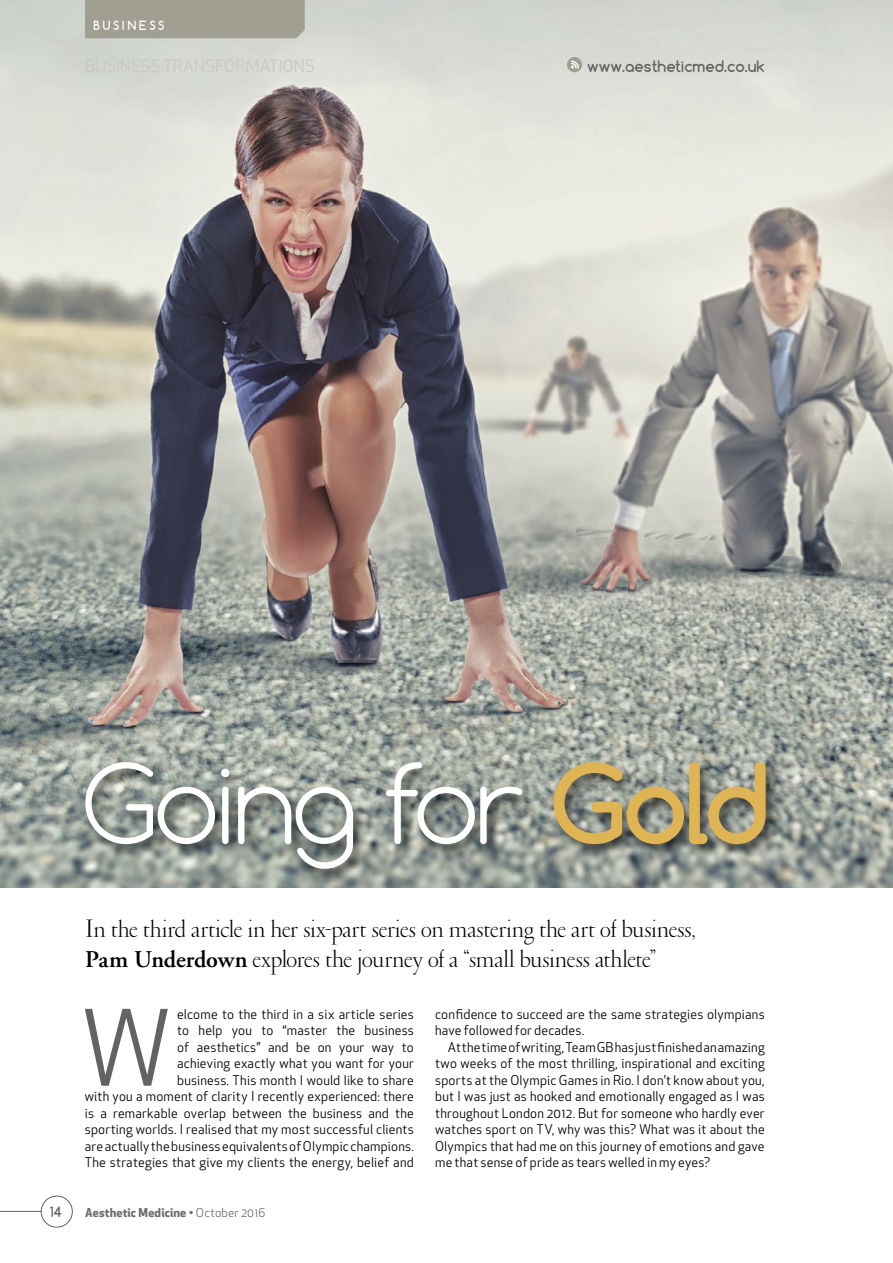
<style>
.page{position:relative;width:893px;height:1263px;background:#fff}
.page>*{position:absolute;margin:0;border:0;box-sizing:border-box;transform-origin:0 0}
.Standard_Headline{font:300 105px "Comfortaa";letter-spacing:-.04em;color:#fff}
.Body_Copy_First_Para{font:101.1px "Apex New";color:#646363}
.Standfirst{font:300 25.5px/30px "Garamond";letter-spacing:-.01em;color:#000}
.t1{font:700 15px "Comfortaa";color:#646363}
.t2{font:700 13.5px "Comfortaa";color:#646363}
.Body_Copy_First_Para-2{font:13.2px/16.5px "Apex New";letter-spacing:.015em;color:#000;text-align:right}
.Body_Copy{font:13.2px/16.5px "Apex New";letter-spacing:.015em;color:#000;text-align:justify}
.t3{font:700 12px "Apex New";letter-spacing:.01em;color:#706f6f}
.Section_Tab_LHP{font:700 12px "Comfortaa";letter-spacing:.225em;color:#fff}
.s1{font-weight:700;color:#dfb454}
.s2{font-family:"Adobe Garamond";font-weight:600;font-size:24px}
.s3{font-weight:400}
</style>
<div class="page">
<img style="left:0;top:0;width:893px;height:887px">
<div style="left:41px;top:1196px;width:32px;height:31px;border:1px solid #646363;border-radius:50%"></div>
<hr style="left:0;top:1211px;width:41px;height:1px;background:#646363">
<div style="left:85px;top:0;width:220px;height:38px;background:#a19f92"></div>
<div style="left:567px;top:57px;width:15px;height:15px;background:#a19f92;border-radius:50%"></div>
<svg style="left:571px;top:61px;width:8px;height:7px"></svg>
<div style="left:83px;top:759px;width:698px;height:125px;background:#000;opacity:.6"></div>
<p class="Section_Tab_LHP" style="left:94px;top:18px;width:72px">BUSINESS</p>
<p class="t1" style="left:587px;top:57px;width:179px">www.aestheticmed.co.uk</p>
<p class="t2" style="left:50px;top:1203px;width:14px">14</p>
<p class="Standard_Headline" style="left:81px;top:737px;width:690px">Going for <span class="s1">Gold</span></p>
<p class="Standfirst" style="left:85px;top:915px;width:612px">In the third article in her six-part series on mastering the art of business,<br><span class="s2">Pam Underdown</span> explores the journey of a “small business athlete”</p>
<p class="Body_Copy_First_Para" style="left:82px;top:984px;width:90px">W</p>
<p class="Body_Copy_First_Para-2" style="left:85px;top:1006px;width:331px">elcome to the third in a six article series<br>to help you to “master the business<br>of aesthetics” and be on your way to<br>achieving exactly what you want for your<br>business. This month I would like to share<br>with you a moment of clarity I recently experienced: there is a remarkable overlap between the business and the sporting worlds. I realised that my most successful clients are actually the business equivalents of Olympic champions.<br>The strategies that give my clients the energy, belief and</p>
<p class="t3" style="left:85px;top:1203px;width:182px">Aesthetic Medicine • <span class="s3">October 2016</span></p>
<p class="Body_Copy_First_Para-2" style="left:435px;top:1006px;width:331px;text-align:left">confidence to succeed are the same strategies olympians have followed for decades.</p>
<p class="Body_Copy" style="left:435px;top:1039px;width:331px;text-indent:13px">At the time of writing, Team GB has just finished an amazing two weeks of the most thrilling, inspirational and exciting sports at the Olympic Games in Rio. I don’t know about you, but I was just as hooked and emotionally engaged as I was throughout London 2012. But for someone who hardly ever watches sport on TV, why was this? What was it about the Olympics that had me on this journey of emotions and gave me that sense of pride as tears welled in my eyes?</p>
</div>
